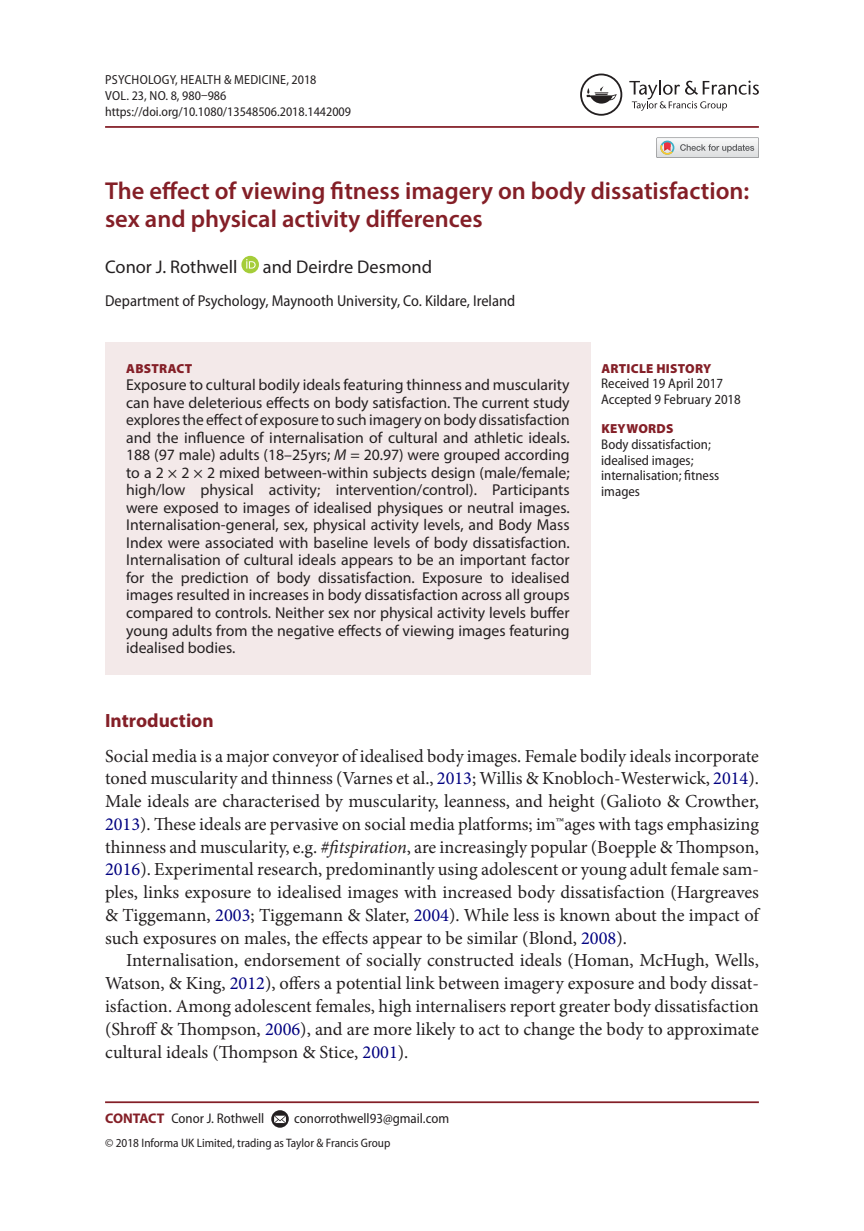
<style>
.page{position:relative;width:864px;height:1231px;background:#fff}
.page>*{position:absolute;margin:0;border:0;box-sizing:border-box;transform-origin:0 0}
.t1{font:600 24.5px/28px "Myriad Pro";color:#841f27}
.t2{font:700 19.25px "Myriad Pro";color:#841f27}
.t3{font:18.38px/22.8px "Minion Pro";color:#231f20;text-align:justify}
.t4{font:18.38px "Myriad Pro";color:#231f20}
.t5{font:15.75px/17.5px "Myriad Pro";color:#231f20;text-align:justify}
.t6{font:semi-condensed 15.75px "Myriad Pro";color:#231f20}
.t7{font:semi-condensed 14px/15.8px "Myriad Pro";color:#231f20}
.t8{font:semi-condensed 13.12px/15.8px "Myriad Pro";color:#231f20}
.t9{font:900 13.12px "Myriad Pro";letter-spacing:.02em;color:#841f27}
.t10{font:semi-condensed 12.25px "Myriad Pro";color:#231f20}
.s1{font-style:italic}
.s2{color:#000080}
.s3{font-weight:700;font-stretch:normal;color:#841f27}
</style>
<div class="page">
<hr style="left:105px;top:126px;width:653px;height:2px;background:#841f27">
<div style="left:105px;top:342px;width:485px;height:332px;background:#f3e9e9"></div>
<svg style="left:241px;top:256px;width:18px;height:17px"></svg>
<svg style="left:246px;top:259px;width:9px;height:9px"></svg>
<hr style="left:105px;top:1101px;width:653px;height:1px;background:#841f27">
<svg style="left:271px;top:1110px;width:18px;height:17px"></svg>
<svg style="left:274px;top:1115px;width:12px;height:7px"></svg>
<svg style="left:629px;top:80px;width:129px;height:31px"></svg>
<svg style="left:580px;top:74px;width:42px;height:42px"></svg>
<svg style="left:656px;top:137px;width:102px;height:21px"></svg>
<p class="t8" style="left:105px;top:72px;width:247px">Psychology, Health &amp; Medicine, 2018<br>VOL. 23, NO. 8, 980–986 https://doi.org/10.1080/13548506.2018.1442009</p>
<h1 class="t1" style="left:105px;top:177px;width:645px">The effect of viewing fitness imagery on body dissatisfaction: sex and physical activity differences</h1>
<p class="t4" style="left:105px;top:256px;width:134px">Conor J. Rothwell</p>
<p class="t4" style="left:263px;top:256px;width:171px">and Deirdre Desmond</p>
<p class="t6" style="left:105px;top:292px;width:411px">Department of Psychology, Maynooth University, Co. Kildare, Ireland</p>
<p class="t9" style="left:126px;top:361px;width:68px">ABSTRACT</p>
<p class="t5" style="left:126px;top:376px;width:445px">Exposure to cultural bodily ideals featuring thinness and muscularity can have deleterious effects on body satisfaction. The current study explores the effect of exposure to such imagery on body dissatisfaction and the influence of internalisation of cultural and athletic ideals.<br>188 (97 male) adults (18–25yrs; <span class="s1">M</span> = 20.97) were grouped according to a 2 × 2 × 2 mixed between-within subjects design (male/female; high/low physical activity; intervention/control). Participants were exposed to images of idealised physiques or neutral images.<br>Internalisation-general, sex, physical activity levels, and Body Mass Index were associated with baseline levels of body dissatisfaction.<br>Internalisation of cultural ideals appears to be an important factor for the prediction of body dissatisfaction. Exposure to idealised images resulted in increases in body dissatisfaction across all groups compared to controls. Neither sex nor physical activity levels buffer young adults from the negative effects of viewing images featuring idealised bodies.</p>
<p class="t9" style="left:601px;top:361px;width:111px">ARTICLE HISTORY</p>
<p class="t7" style="left:601px;top:376px;width:141px">Received 19 April 2017<br>Accepted 9 February 2018</p>
<p class="t9" style="left:601px;top:421px;width:74px">KEYWORDS</p>
<p class="t7" style="left:601px;top:436px;width:119px">Body dissatisfaction; idealised images; internalisation; fitness images</p>
<p class="t2" style="left:105px;top:708px;width:110px">Introduction</p>
<p class="t3" style="left:105px;top:744px;width:655px">Social media is a major conveyor of idealised body images. Female bodily ideals incorporate toned muscularity and thinness (Varnes et al., <span class="s2">2013</span>; Willis &amp; Knobloch-Westerwick, <span class="s2">2014</span>).<br>Male ideals are characterised by muscularity, leanness, and height (Galioto &amp; Crowther, <span class="s2">2013</span>). These ideals are pervasive on social media platforms; im™ages with tags emphasizing thinness and muscularity, e.g. <span class="s1">#fitspiration</span>, are increasingly popular (Boepple &amp; Thompson, <span class="s2">2016</span>). Experimental research, predominantly using adolescent or young adult female sam&shy;ples, links exposure to idealised images with increased body dissatisfaction (Hargreaves &amp; Tiggemann, <span class="s2">2003</span>; Tiggemann &amp; Slater, <span class="s2">2004</span>). While less is known about the impact of such exposures on males, the effects appear to be similar (Blond, <span class="s2">2008</span>).</p>
<p class="t3" style="left:105px;top:949px;width:655px;text-indent:21px">Internalisation, endorsement of socially constructed ideals (Homan, McHugh, Wells, Watson, &amp; King, <span class="s2">2012</span>), offers a potential link between imagery exposure and body dissat&shy;isfaction. Among adolescent females, high internalisers report greater body dissatisfaction (Shroff &amp; Thompson, <span class="s2">2006</span>), and are more likely to act to change the body to approximate cultural ideals (Thompson &amp; Stice, <span class="s2">2001</span>).</p>
<p class="t7" style="left:105px;top:1110px;width:161px"><span class="s3">CONTACT</span> Conor J. Rothwell</p>
<p class="t7" style="left:294px;top:1110px;width:156px">conorrothwell93@gmail.com</p>
<p class="t10" style="left:105px;top:1136px;width:286px">© 2018 Informa UK Limited, trading as Taylor &amp; Francis Group</p>
</div>
